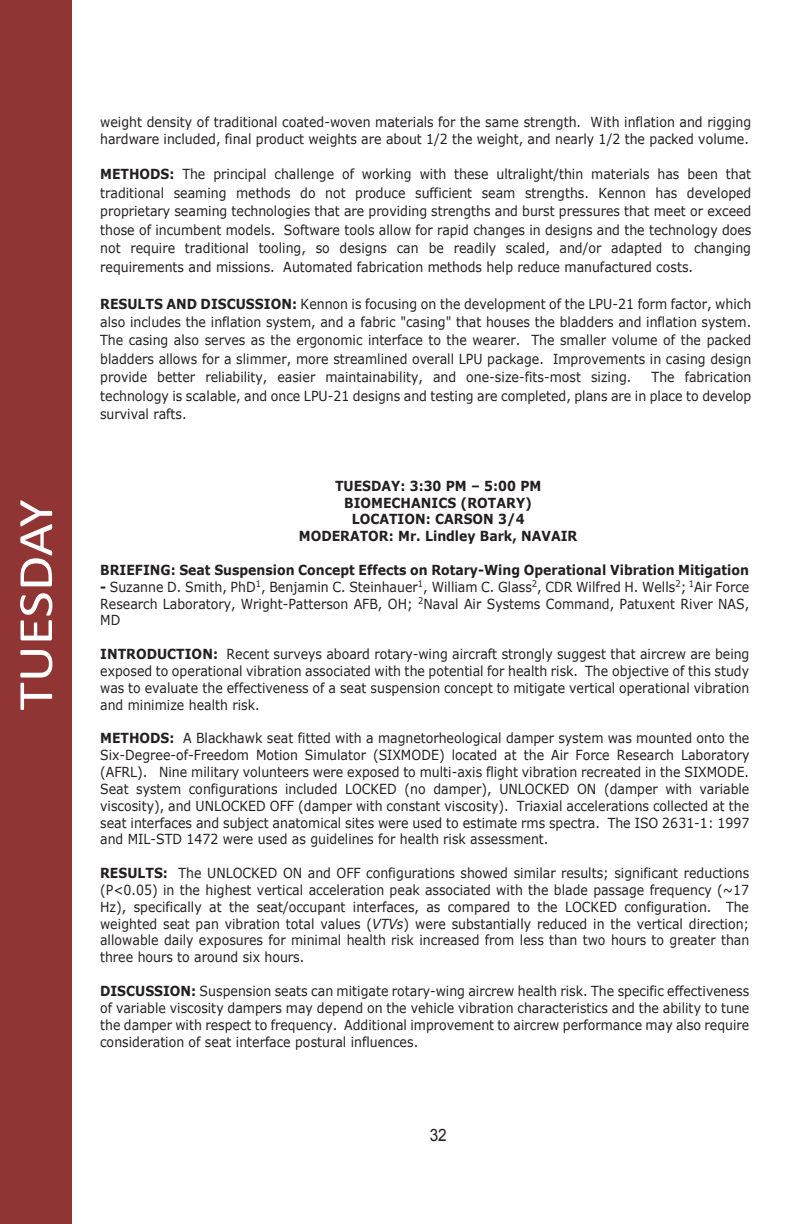
<style>
.page{position:relative;width:792px;height:1224px;background:#fff}
.page>*{position:absolute;margin:0;border:0;box-sizing:border-box;transform-origin:0 0}
.t1{font:49.8px "Calibri";letter-spacing:-.005em;color:#fff;scale:1.16 1}
.t2{font:17px "Arial";color:#231f20;scale:.9 1}
.t3{font:13.8px/16.8px "Verdana";color:#231f20;text-align:justify;scale:.9 1}
.t4{font:700 13.8px/16.8px "Verdana";color:#231f20;text-align:center;scale:.9 1}
.s1{font-weight:700}
.s2{font-style:italic}
</style>
<div class="page">
<div style="left:0;top:0;width:72px;height:1224px;background:#913434"></div>
<h1 class="t1" style="left:4px;top:710px;width:183px;rotate:-90deg">TUESDAY</h1>
<p class="t3" style="left:100px;top:114px;width:725px">weight density of traditional coated-woven materials for the same strength. With inflation and rigging hardware included, final product weights are about 1/2 the weight, and nearly 1/2 the packed volume.</p>
<p class="t3" style="left:100px;top:165px;width:725px;line-height:18.4px"><span class="s1">METHODS:</span> The principal challenge of working with these ultralight/thin materials has been that traditional seaming methods do not produce sufficient seam strengths. Kennon has developed proprietary seaming technologies that are providing strengths and burst pressures that meet or exceed those of incumbent models. Software tools allow for rapid changes in designs and the technology does not require traditional tooling, so designs can be readily scaled, and/or adapted to changing requirements and missions. Automated fabrication methods help reduce manufactured costs.</p>
<p class="t3" style="left:100px;top:295px;width:725px;line-height:18.4px"><span class="s1">RESULTS AND DISCUSSION:</span> Kennon is focusing on the development of the LPU-21 form factor, which also includes the inflation system, and a fabric "casing" that houses the bladders and inflation system.<br>The casing also serves as the ergonomic interface to the wearer. The smaller volume of the packed bladders allows for a slimmer, more streamlined overall LPU package. Improvements in casing design provide better reliability, easier maintainability, and one-size-fits-most sizing.</p>
<p class="t3" style="left:100px;top:368px;width:725px;line-height:18.4px;text-indent:551px">The fabrication technology is scalable, and once LPU-21 designs and testing are completed, plans are in place to develop survival rafts.</p>
<p class="t4" style="left:299px;top:477px;width:311px">TUESDAY: 3:30 PM – 5:00 PM<br>BIOMECHANICS (ROTARY)<br>LOCATION: CARSON 3/4<br>MODERATOR: Mr. Lindley Bark, NAVAIR</p>
<p class="t4" style="left:100px;top:561px;width:723px">BRIEFING: Seat Suspension Concept Effects on Rotary-Wing Operational Vibration Mitigation</p>
<p class="t3" style="left:100px;top:579px;width:723px"><span class="s1">-</span> Suzanne D. Smith, PhD<sup>1</sup>, Benjamin C. Steinhauer<sup>1</sup>, William C. Glass<sup>2</sup>, CDR Wilfred H. Wells<sup>2</sup>; <sup>1</sup>Air Force Research Laboratory, Wright-Patterson AFB, OH; <sup>2</sup>Naval Air Systems Command, Patuxent River NAS, MD</p>
<p class="t3" style="left:100px;top:646px;width:723px"><span class="s1">INTRODUCTION:</span> Recent surveys aboard rotary-wing aircraft strongly suggest that aircrew are being exposed to operational vibration associated with the potential for health risk. The objective of this study was to evaluate the effectiveness of a seat suspension concept to mitigate vertical operational vibration and minimize health risk.</p>
<p class="t3" style="left:100px;top:730px;width:723px"><span class="s1">METHODS:</span> A Blackhawk seat fitted with a magnetorheological damper system was mounted onto the Six-Degree-of-Freedom Motion Simulator (SIXMODE) located at the Air Force Research Laboratory (AFRL). Nine military volunteers were exposed to multi-axis flight vibration recreated in the SIXMODE.<br>Seat system configurations included LOCKED (no damper), UNLOCKED ON (damper with variable viscosity), and UNLOCKED OFF (damper with constant viscosity). Triaxial accelerations collected at the seat interfaces and subject anatomical sites were used to estimate rms spectra. The ISO 2631-1: 1997 and MIL-STD 1472 were used as guidelines for health risk assessment.</p>
<p class="t3" style="left:100px;top:865px;width:723px"><span class="s1">RESULTS:</span> The UNLOCKED ON and OFF configurations showed similar results; significant reductions (P&lt;0.05) in the highest vertical acceleration peak associated with the blade passage frequency (~17<br>Hz), specifically at the seat/occupant interfaces, as compared to the LOCKED configuration. The weighted seat pan vibration total values (<span class="s2">VTVs</span>) were substantially reduced in the vertical direction; allowable daily exposures for minimal health risk increased from less than two hours to greater than three hours to around six hours.</p>
<p class="t3" style="left:100px;top:983px;width:723px"><span class="s1">DISCUSSION:</span> Suspension seats can mitigate rotary-wing aircrew health risk. The specific effectiveness of variable viscosity dampers may depend on the vehicle vibration characteristics and the ability to tune the damper with respect to frequency. Additional improvement to aircrew performance may also require consideration of seat interface postural influences.</p>
<p class="t2" style="left:430px;top:1124px;width:20px">32</p>
</div>
